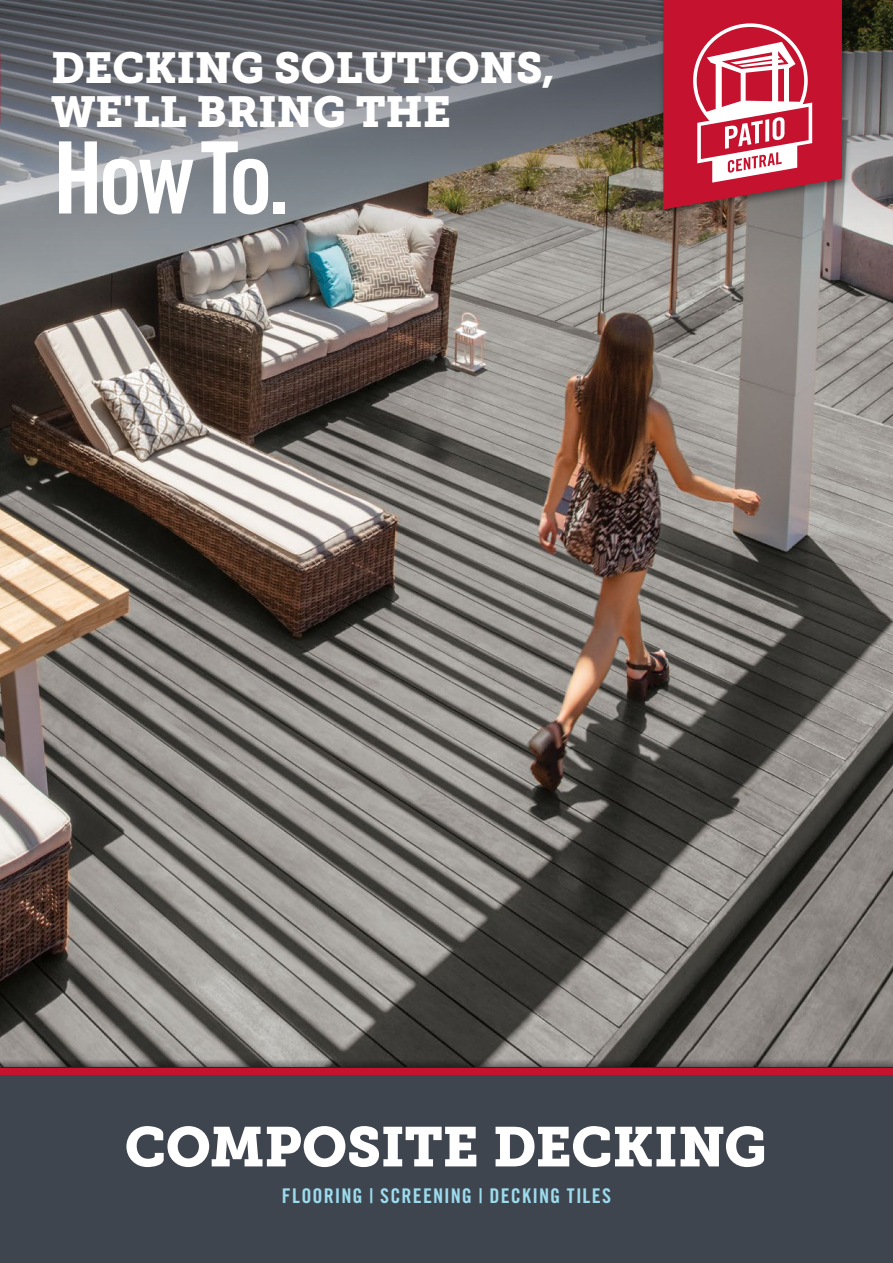
<style>
.page{position:relative;width:893px;height:1263px;background:#fff}
.page>*{position:absolute;margin:0;border:0;box-sizing:border-box;transform-origin:0 0}
.t1{font:55.5px "Museo Slab 900";letter-spacing:-.01em;color:#fff}
.t2{font:43.2px/44.1px "Museo Slab 900";letter-spacing:-.01em;color:#fff}
.t3{font:20.25px "Trade Gothic LT Std Bd Cn 20";letter-spacing:.05em;color:#9cdbed}
</style>
<div class="page">
<img style="left:0;top:285px;width:893px;height:774px">
<img style="left:0;top:0;width:893px;height:285px">
<div style="left:0;top:1067px;width:893px;height:9px;background:#c4122f"></div>
<div style="left:0;top:1076px;width:893px;height:187px;background:#3f454f"></div>
<div style="left:658px;top:0;width:193px;height:220px;background:#000;opacity:.45"></div>
<svg style="left:59px;top:141px;width:38px;height:72px"></svg>
<svg style="left:103px;top:159px;width:90px;height:55px"></svg>
<svg style="left:201px;top:141px;width:67px;height:73px"></svg>
<div style="left:273px;top:202px;width:12px;height:11px;background:#fff"></div>
<svg style="left:663px;top:0;width:179px;height:209px"></svg>
<svg style="left:0;top:1059px;width:893px;height:8px;background:#64625f"></svg>
<h2 class="t2" style="left:51px;top:47px;width:505px">DECKING SOLUTIONS,<br>WE'LL BRING THE</h2>
<h1 class="t1" style="left:125px;top:1115px;width:644px">COMPOSITE DECKING</h1>
<p class="t3" style="left:282px;top:1183px;width:331px">FLOORING | SCREENING | DECKING TILES</p>
</div>
